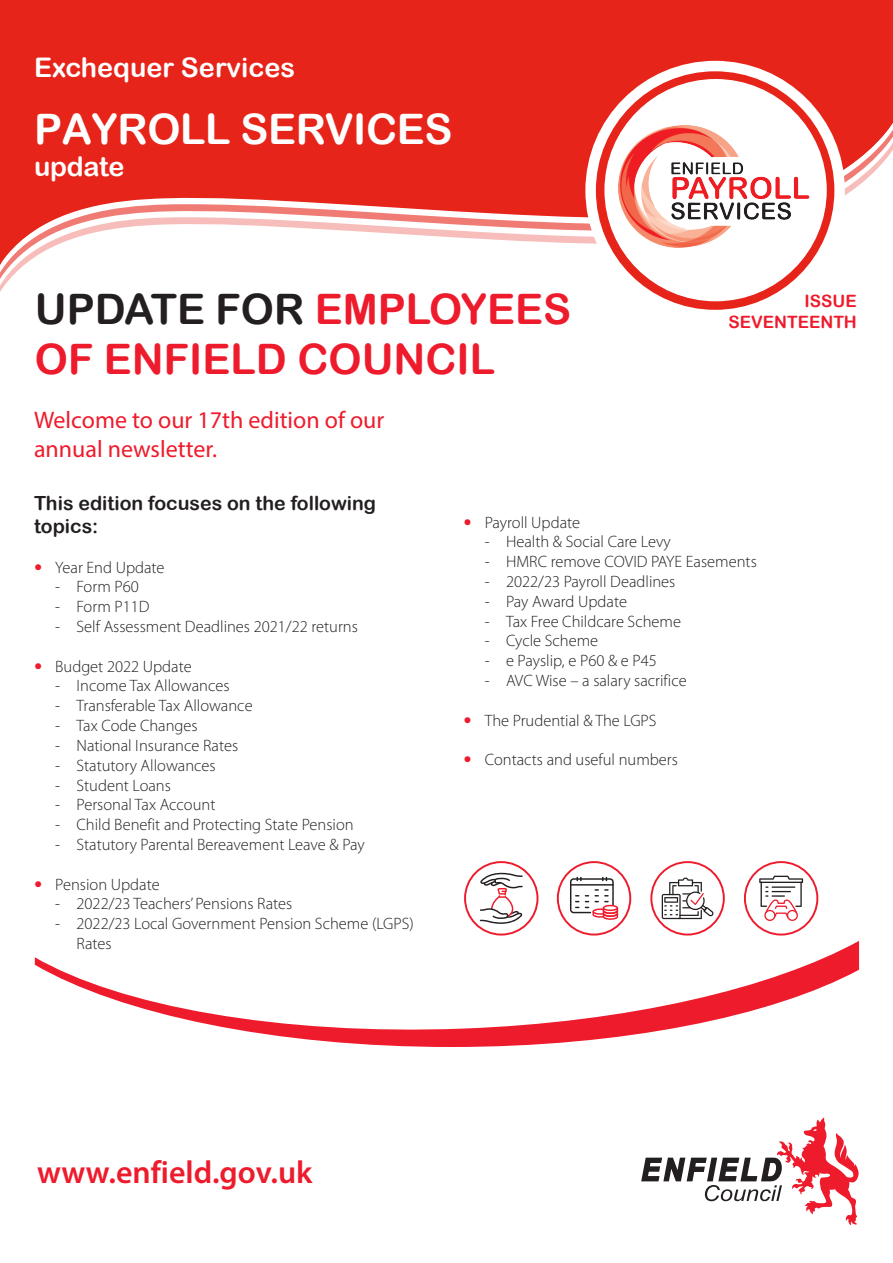
<style>
.page{position:relative;width:893px;height:1263px;background:#fff}
.page>*{position:absolute;margin:0;border:0;box-sizing:border-box;transform-origin:0 0}
.subhead_2{font:42px "Arial Rounded MT Bold";color:#231f20}
.subhead_2-2{font:42px "Arial Rounded MT Bold";color:#ee1b2c}
.t1{font:42px "Arial Rounded MT Bold";letter-spacing:-.01em;color:#fff}
.t2{font:600 31.95px "Myriad Pro";color:#ee1b2c}
.t3{font:27px "Arial Rounded MT Bold";color:#fff}
.subhead_2-3{font:24px/28.8px "Myriad Pro";color:#ee1b2c}
.subhead_2-4{font:19.5px/23.4px "Arial Rounded MT Bold";color:#231f20}
.t4{font:16.95px "Arial Rounded MT Bold";color:#ee1b2c}
.indent_indent{font:300 16.5px/19.8px "Myriad Pro";color:#231f20}
.bullet_body_copy{font:300 16.5px "Myriad Pro";color:#231f20}
.s1{color:#ee1b2c}
.s2{font-family:"Helvetica Neue";color:#ee1b2c}
</style>
<div class="page">
<div style="left:0;top:0;width:893px;height:84px;background:#e72419"></div>
<div style="left:0;top:84px;width:893px;height:36px;background:#e72419"></div>
<svg style="left:0;top:120px;width:893px;height:172px"></svg>
<div style="left:585px;top:61px;width:260px;height:259px;background:#fff;border-radius:50%"></div>
<div style="left:596px;top:71px;width:238px;height:239px;background:#e72419;border-radius:50%"></div>
<div style="left:604px;top:79px;width:223px;height:222px;background:#fff;border-radius:50%"></div>
<svg style="left:35px;top:941px;width:824px;height:106px"></svg>
<svg style="left:641px;top:1118px;width:218px;height:107px"></svg>
<img style="left:619px;top:125px;width:190px;height:122px">
<div style="left:464px;top:861px;width:74px;height:74px;border:2px solid #ee1b2c;border-radius:50%"></div>
<div style="left:557px;top:861px;width:74px;height:74px;border:2px solid #ee1b2c;border-radius:50%"></div>
<svg style="left:651px;top:862px;width:73px;height:72px"></svg>
<div style="left:650px;top:861px;width:75px;height:74px;border:2px solid #ee1b2c;border-radius:50%"></div>
<div style="left:744px;top:861px;width:74px;height:74px;border:2px solid #ee1b2c;border-radius:50%"></div>
<svg style="left:662px;top:877px;width:51px;height:42px"></svg>
<svg style="left:570px;top:877px;width:48px;height:43px"></svg>
<svg style="left:480px;top:870px;width:43px;height:54px"></svg>
<svg style="left:759px;top:876px;width:44px;height:45px"></svg>
<p class="t3" style="left:34px;top:52px;width:263px">Exchequer Services</p>
<p class="t1" style="left:34px;top:104px;width:420px">PAYROLL SERVICES</p>
<p class="t3" style="left:34px;top:151px;width:92px">update</p>
<p class="subhead_2" style="left:35px;top:284px;width:538px">UPDATE FOR <span class="s1">EMPLOYEES</span></p>
<p class="subhead_2-2" style="left:35px;top:335px;width:462px">OF ENFIELD COUNCIL</p>
<p class="subhead_2-3" style="left:34px;top:406px;width:352px">Welcome to our 17th edition of our annual newsletter.</p>
<p class="t4" style="left:805px;top:291px;width:54px">ISSUE</p>
<p class="t4" style="left:728px;top:312px;width:130px">SEVENTEENTH</p>
<p class="subhead_2-4" style="left:34px;top:491px;width:344px">This edition focuses on the following topics:</p>
<p class="bullet_body_copy" style="left:34px;top:557px;width:132px"><span class="s2">•</span> Year End Update</p>
<p class="indent_indent" style="left:55px;top:577px;width:85px">- Form P60</p>
<p class="indent_indent" style="left:55px;top:597px;width:96px">- Form P11D</p>
<p class="indent_indent" style="left:55px;top:616px;width:304px">- Self Assessment Deadlines 2021/22 returns</p>
<p class="bullet_body_copy" style="left:34px;top:656px;width:159px"><span class="s2">•</span> Budget 2022 Update</p>
<p class="indent_indent" style="left:55px;top:676px;width:176px">- Income Tax Allowances</p>
<p class="indent_indent" style="left:55px;top:696px;width:199px">- Transferable Tax Allowance</p>
<p class="indent_indent" style="left:55px;top:715px;width:144px">- Tax Code Changes</p>
<p class="indent_indent" style="left:55px;top:735px;width:184px">- National Insurance Rates</p>
<p class="indent_indent" style="left:55px;top:755px;width:162px">- Statutory Allowances</p>
<p class="indent_indent" style="left:55px;top:775px;width:117px">- Student Loans</p>
<p class="indent_indent" style="left:55px;top:795px;width:162px">- Personal Tax Account</p>
<p class="indent_indent" style="left:55px;top:814px;width:300px">- Child Benefit and Protecting State Pension</p>
<p class="indent_indent" style="left:55px;top:834px;width:311px">- Statutory Parental Bereavement Leave &amp; Pay</p>
<p class="bullet_body_copy" style="left:34px;top:874px;width:127px"><span class="s2">•</span> Pension Update</p>
<p class="indent_indent" style="left:55px;top:894px;width:239px">- 2022/23 Teachers’ Pensions Rates</p>
<p class="indent_indent" style="left:77px;top:913px;width:339px;text-indent:-21px">- 2022/23 Local Government Pension Scheme (LGPS)<br>Rates</p>
<p class="bullet_body_copy" style="left:463px;top:512px;width:118px"><span class="s2">•</span> Payroll Update</p>
<p class="indent_indent" style="left:485px;top:532px;width:188px">- Health &amp; Social Care Levy</p>
<p class="indent_indent" style="left:485px;top:552px;width:274px">- HMRC remove COVID PAYE Easements</p>
<p class="indent_indent" style="left:485px;top:571px;width:192px">- 2022/23 Payroll Deadlines</p>
<p class="indent_indent" style="left:485px;top:591px;width:144px">- Pay Award Update</p>
<p class="indent_indent" style="left:485px;top:611px;width:198px">- Tax Free Childcare Scheme</p>
<p class="indent_indent" style="left:485px;top:631px;width:115px">- Cycle Scheme</p>
<p class="indent_indent" style="left:485px;top:651px;width:174px">- e Payslip, e P60 &amp; e P45</p>
<p class="indent_indent" style="left:485px;top:670px;width:204px">- AVC Wise – a salary sacrifice</p>
<p class="bullet_body_copy" style="left:463px;top:710px;width:195px"><span class="s2">•</span> The Prudential &amp; The LGPS</p>
<p class="bullet_body_copy" style="left:463px;top:750px;width:216px"><span class="s2">•</span> Contacts and useful numbers</p>
<p class="t2" style="left:37px;top:1152px;width:277px">www.enfield.gov.uk</p>
</div>
